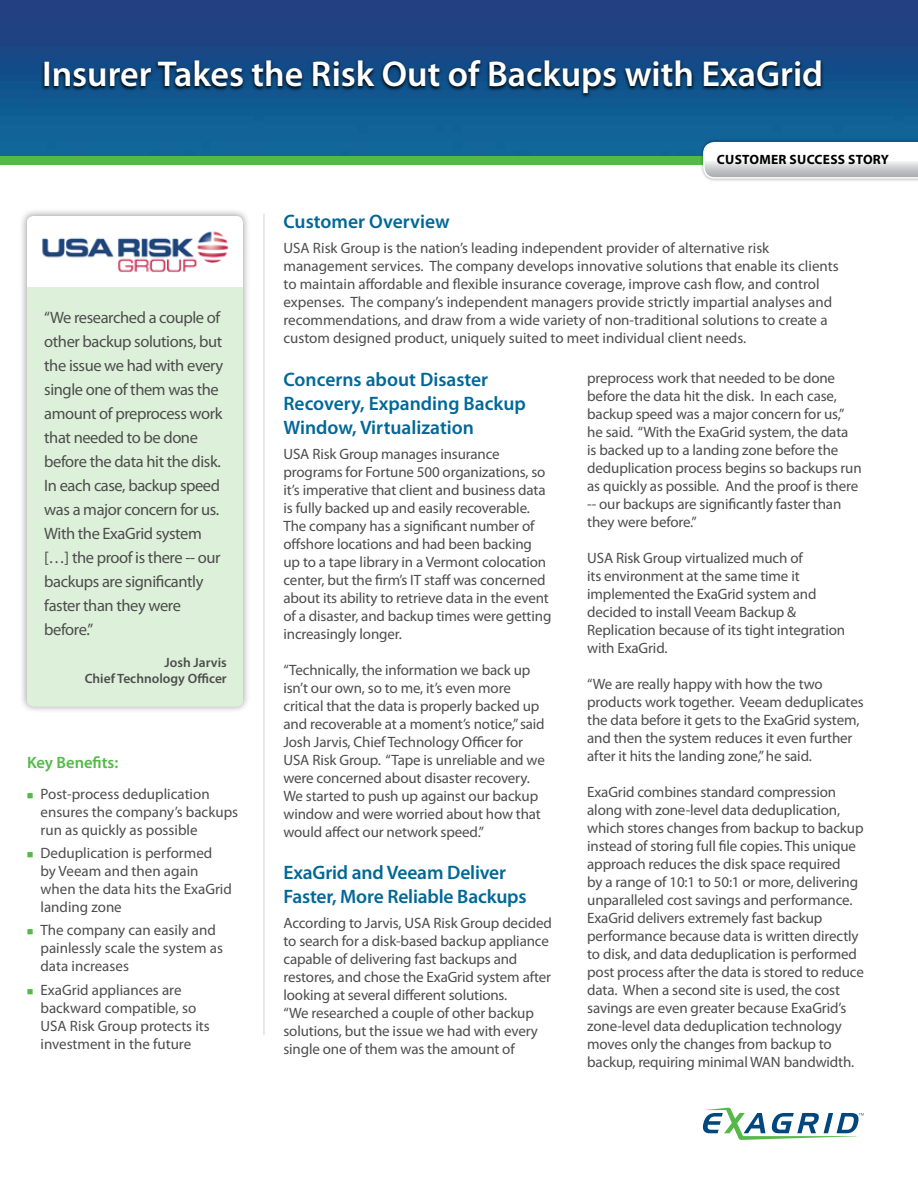
<style>
.page{position:relative;width:918px;height:1188px;background:#fff}
.page>*{position:absolute;margin:0;border:0;box-sizing:border-box;transform-origin:0 0}
.t1{font:600 36px "Myriad Pro";color:#fff}
.t2{font:600 19.5px/24px "Myriad Pro";color:#006898}
.t3{font:16.5px/24px "Myriad Pro";letter-spacing:-.025em;color:#4d4d4d}
.t4{font:600 16.5px "Myriad Pro";color:#54b948}
.t5{font:15px/18px "Myriad Pro";letter-spacing:-.01em;color:#4d4d4d}
.t6{font:600 13.5px/16.2px "Myriad Pro";color:#4d4d4d;text-align:right}
.t7{font:700 13.5px "Myriad Pro";letter-spacing:.02em;color:#000}
</style>
<div class="page">
<img style="left:0;top:0;width:918px;height:156px">
<div style="left:0;top:156px;width:918px;height:8px;background:#54b948"></div>
<div style="left:700px;top:139px;width:218px;height:43px;background:#000;opacity:.4"></div>
<svg style="left:703px;top:142px;width:215px;height:37px"></svg>
<svg style="left:702px;top:1107px;width:162px;height:33px"></svg>
<div style="left:19px;top:208px;width:232px;height:506px;background:#000;opacity:.4"></div>
<div style="left:27px;top:216px;width:216px;height:490px;background:#fff;border-radius:7px"></div>
<div style="left:27px;top:287px;width:216px;height:419px;background:#ddf1da"></div>
<svg style="left:41px;top:59px;width:783px;height:39px;background:#0c3c69"></svg>
<hr style="left:264px;top:214px;width:1px;height:821px;background:#d1d3d4">
<img style="left:42px;top:231px;width:187px;height:42px">
<h1 class="t1" style="left:42px;top:51px;width:783px">Insurer Takes the Risk Out of Backups with ExaGrid</h1>
<p class="t3" style="left:44px;top:305px;width:181px">“We researched a couple of other backup solutions, but the issue we had with every single one of them was the amount of preprocess work that needed to be done before the data hit the disk.<br>In each case, backup speed was a major concern for us.<br>With the ExaGrid system […] the proof is there -- our backups are significantly faster than they were before.”</p>
<p class="t6" style="left:85px;top:654px;width:144px">Josh Jarvis<br>Chief Technology Officer</p>
<p class="t4" style="left:27px;top:752px;width:93px">Key Benefits:</p>
<p class="t5" style="left:40px;top:784px;width:199px">Post-process deduplication ensures the company’s backups run as quickly as possible</p>
<p class="t5" style="left:40px;top:844px;width:193px">Deduplication is performed<br>by Veeam and then again when the data hits the ExaGrid landing zone</p>
<p class="t5" style="left:40px;top:921px;width:184px">The company can easily and painlessly scale the system as data increases</p>
<p class="t5" style="left:40px;top:980px;width:171px">ExaGrid appliances are backward compatible, so<br>USA Risk Group protects its investment in the future</p>
<p class="t7" style="left:717px;top:151px;width:174px">CUSTOMER SUCCESS STORY</p>
<h2 class="t2" style="left:284px;top:209px;width:168px">Customer Overview</h2>
<p class="t5" style="left:284px;top:239px;width:557px">USA Risk Group is the nation’s leading independent provider of alternative risk management services. The company develops innovative solutions that enable its clients to maintain affordable and flexible insurance coverage, improve cash flow, and control expenses. The company’s independent managers provide strictly impartial analyses and recommendations, and draw from a wide variety of non-traditional solutions to create a custom designed product, uniquely suited to meet individual client needs.</p>
<h2 class="t2" style="left:284px;top:367px;width:244px">Concerns about Disaster<br>Recovery, Expanding Backup<br>Window, Virtualization</h2>
<p class="t5" style="left:284px;top:445px;width:269px">USA Risk Group manages insurance programs for Fortune 500 organizations, so it’s imperative that client and business data is fully backed up and easily recoverable.<br>The company has a significant number of offshore locations and had been backing up to a tape library in a Vermont colocation center, but the firm’s IT staff was concerned about its ability to retrieve data in the event of a disaster, and backup times were getting increasingly longer.</p>
<p class="t5" style="left:284px;top:661px;width:263px">“Technically, the information we back up isn’t our own, so to me, it’s even more critical that the data is properly backed up and recoverable at a moment’s notice,” said Josh Jarvis, Chief Technology Officer for USA Risk Group. “Tape is unreliable and we were concerned about disaster recovery.<br>We started to push up against our backup window and were worried about how that would affect our network speed.”</p>
<h2 class="t2" style="left:284px;top:860px;width:245px">ExaGrid and Veeam Deliver<br>Faster, More Reliable Backups</h2>
<p class="t5" style="left:284px;top:913px;width:270px">According to Jarvis, USA Risk Group decided to search for a disk-based backup appliance capable of delivering fast backups and restores, and chose the ExaGrid system after looking at several different solutions.<br>“We researched a couple of other backup solutions, but the issue we had with every single one of them was the amount of</p>
<p class="t5" style="left:587px;top:369px;width:276px">preprocess work that needed to be done before the data hit the disk. In each case, backup speed was a major concern for us,” he said. “With the ExaGrid system, the data<br>is backed up to a landing zone before the deduplication process begins so backups run as quickly as possible. And the proof is there -- our backups are significantly faster than they were before.”</p>
<p class="t5" style="left:587px;top:549px;width:259px">USA Risk Group virtualized much of<br>its environment at the same time it implemented the ExaGrid system and decided to install Veeam Backup &amp;<br>Replication because of its tight integration with ExaGrid.</p>
<p class="t5" style="left:587px;top:675px;width:278px">“We are really happy with how the two products work together. Veeam deduplicates the data before it gets to the ExaGrid system, and then the system reduces it even further after it hits the landing zone,” he said.</p>
<p class="t5" style="left:587px;top:783px;width:278px">ExaGrid combines standard compression along with zone-level data deduplication, which stores changes from backup to backup instead of storing full file copies. This unique approach reduces the disk space required<br>by a range of 10:1 to 50:1 or more, delivering unparalleled cost savings and performance.<br>ExaGrid delivers extremely fast backup performance because data is written directly to disk, and data deduplication is performed post process after the data is stored to reduce data. When a second site is used, the cost savings are even greater because ExaGrid’s zone-level data deduplication technology moves only the changes from backup to backup, requiring minimal WAN bandwidth.</p>
</div>
